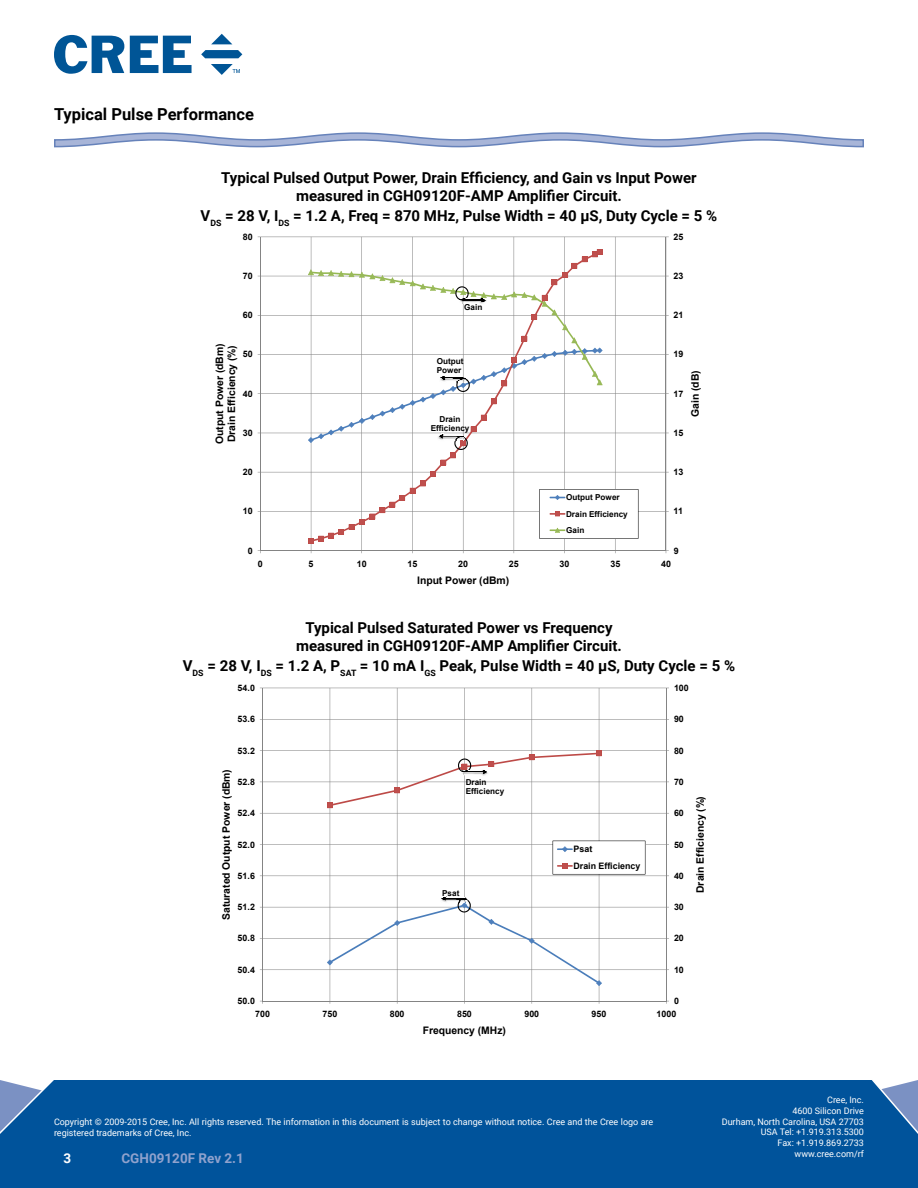
<style>
.page{position:relative;width:918px;height:1188px;background:#fff}
.page>*{position:absolute;margin:0;border:0;box-sizing:border-box;transform-origin:0 0}
.t1{font:700 16.5px "Roboto";color:#000}
.t2{font:700 15px/18px "Roboto";color:#000;text-align:center}
.t3{font:700 13.5px "Roboto";color:#90a2cd}
.t4{font:700 13.5px "Roboto";color:#fff}
.t5{font:700 10.35px/12px "Arial";color:#000}
.t6{font:700 10.2px "Arial";color:#000}
.t7{font:9px/10.8px "Roboto";color:#fff;text-align:right}
.t8{font:700 8.85px/16.8px "Arial";letter-spacing:.005em;color:#000}
.t9{font:700 8.25px/9.3px "Arial";color:#000}
.t10{font:700 8.1px/9.3px "Arial";color:#000}
</style>
<div class="page">
<div style="left:0;top:1080px;width:918px;height:108px;background:#00539b"></div>
<svg style="left:54px;top:35px;width:70px;height:39px"></svg>
<svg style="left:130px;top:36px;width:62px;height:37px"></svg>
<svg style="left:211px;top:34px;width:21px;height:10px"></svg>
<svg style="left:201px;top:50px;width:41px;height:8px"></svg>
<svg style="left:211px;top:64px;width:29px;height:10px"></svg>
<svg style="left:54px;top:132px;width:810px;height:16px"></svg>
<hr style="left:263px;top:688px;width:403px;height:1px;background:#848484">
<hr style="left:263px;top:719px;width:403px;height:1px;background:#848484">
<hr style="left:263px;top:750px;width:403px;height:1px;background:#848484">
<hr style="left:263px;top:782px;width:403px;height:1px;background:#848484">
<hr style="left:263px;top:813px;width:403px;height:1px;background:#848484">
<hr style="left:263px;top:844px;width:403px;height:1px;background:#848484">
<hr style="left:599px;top:688px;width:1px;height:160px;background:#848484">
<hr style="left:532px;top:688px;width:1px;height:160px;background:#848484">
<hr style="left:464px;top:688px;width:1px;height:160px;background:#848484">
<hr style="left:397px;top:688px;width:1px;height:160px;background:#848484">
<hr style="left:330px;top:688px;width:1px;height:160px;background:#848484">
<hr style="left:666px;top:688px;width:1px;height:160px;background:#848484">
<hr style="left:262px;top:688px;width:1px;height:160px;background:#848484">
<svg style="left:327px;top:750px;width:275px;height:58px"></svg>
<hr style="left:263px;top:970px;width:403px;height:1px;background:#848484">
<hr style="left:263px;top:938px;width:403px;height:1px;background:#848484">
<hr style="left:263px;top:907px;width:403px;height:1px;background:#848484">
<hr style="left:263px;top:876px;width:403px;height:1px;background:#848484">
<hr style="left:263px;top:848px;width:403px;height:1px;background:#848484">
<hr style="left:330px;top:848px;width:1px;height:153px;background:#848484">
<hr style="left:397px;top:848px;width:1px;height:153px;background:#848484">
<hr style="left:464px;top:848px;width:1px;height:153px;background:#848484">
<hr style="left:532px;top:848px;width:1px;height:153px;background:#848484">
<hr style="left:599px;top:848px;width:1px;height:153px;background:#848484">
<hr style="left:666px;top:848px;width:1px;height:153px;background:#848484">
<hr style="left:262px;top:848px;width:1px;height:153px;background:#848484">
<hr style="left:263px;top:1001px;width:403px;height:1px;background:#848484">
<svg style="left:553px;top:841px;width:92px;height:34px"></svg>
<svg style="left:327px;top:896px;width:275px;height:90px"></svg>
<hr style="left:260px;top:237px;width:406px;height:1px;background:#848484">
<hr style="left:260px;top:276px;width:406px;height:1px;background:#848484">
<hr style="left:260px;top:315px;width:406px;height:1px;background:#848484">
<hr style="left:260px;top:354px;width:406px;height:1px;background:#848484">
<hr style="left:260px;top:393px;width:406px;height:1px;background:#848484">
<hr style="left:615px;top:237px;width:1px;height:160px;background:#848484">
<hr style="left:564px;top:237px;width:1px;height:160px;background:#848484">
<hr style="left:514px;top:237px;width:1px;height:160px;background:#848484">
<hr style="left:463px;top:237px;width:1px;height:160px;background:#848484">
<hr style="left:412px;top:237px;width:1px;height:160px;background:#848484">
<hr style="left:361px;top:237px;width:1px;height:160px;background:#848484">
<hr style="left:311px;top:237px;width:1px;height:160px;background:#848484">
<hr style="left:666px;top:237px;width:1px;height:160px;background:#848484">
<hr style="left:260px;top:237px;width:1px;height:160px;background:#848484">
<hr style="left:260px;top:511px;width:406px;height:1px;background:#848484">
<hr style="left:260px;top:472px;width:406px;height:1px;background:#848484">
<hr style="left:260px;top:433px;width:406px;height:1px;background:#848484">
<hr style="left:260px;top:397px;width:406px;height:1px;background:#848484">
<hr style="left:311px;top:397px;width:1px;height:154px;background:#848484">
<hr style="left:361px;top:397px;width:1px;height:154px;background:#848484">
<hr style="left:412px;top:397px;width:1px;height:154px;background:#848484">
<hr style="left:463px;top:397px;width:1px;height:154px;background:#848484">
<hr style="left:514px;top:397px;width:1px;height:154px;background:#848484">
<hr style="left:564px;top:397px;width:1px;height:154px;background:#848484">
<hr style="left:615px;top:397px;width:1px;height:154px;background:#848484">
<hr style="left:666px;top:397px;width:1px;height:154px;background:#848484">
<hr style="left:260px;top:397px;width:1px;height:154px;background:#848484">
<hr style="left:260px;top:550px;width:406px;height:1px;background:#848484">
<svg style="left:308px;top:249px;width:330px;height:295px"></svg>
<p class="t1" style="left:54px;top:107px;width:201px">Typical Pulse Performance</p>
<p class="t2" style="left:221px;top:168px;width:477px">Typical Pulsed Output Power, Drain Efficiency, and Gain vs Input Power measured in CGH09120F-AMP Amplifier Circuit.</p>
<p class="t2" style="left:201px;top:208px;width:518px">V<sub>DS</sub> = 28 V, I<sub>DS</sub> = 1.2 A, Freq = 870 MHz, Pulse Width = 40 μS, Duty Cycle = 5 %</p>
<p class="t8" style="left:243px;top:229px;width:11px">80</p>
<p class="t8" style="left:674px;top:229px;width:11px">25</p>
<p class="t8" style="left:243px;top:268px;width:11px">70</p>
<p class="t8" style="left:243px;top:308px;width:11px">60</p>
<p class="t9" style="left:464px;top:303px;width:20px">Gain</p>
<p class="t8" style="left:674px;top:268px;width:11px">23</p>
<p class="t8" style="left:674px;top:308px;width:11px">21</p>
<p class="t5" style="left:214px;top:444px;width:102px;rotate:-90deg">Output Power (dBm)<br>Drain Efficiency (%)</p>
<p class="t8" style="left:243px;top:347px;width:11px">50</p>
<p class="t8" style="left:243px;top:386px;width:11px">40</p>
<p class="t8" style="left:243px;top:425px;width:11px">30</p>
<p class="t9" style="left:437px;top:357px;width:28px">Output<br>Power</p>
<p class="t9" style="left:431px;top:415px;width:40px;text-align:center">Drain<br>Efficiency</p>
<p class="t8" style="left:674px;top:347px;width:11px">19</p>
<p class="t8" style="left:674px;top:386px;width:11px">17</p>
<p class="t8" style="left:674px;top:425px;width:11px">15</p>
<p class="t5" style="left:690px;top:417px;width:48px;rotate:-90deg">Gain (dB)</p>
<p class="t8" style="left:243px;top:464px;width:11px">20</p>
<p class="t8" style="left:674px;top:464px;width:11px">13</p>
<p class="t8" style="left:243px;top:504px;width:11px">10</p>
<p class="t9" style="left:566px;top:490px;width:63px;line-height:16.4px">Output Power<br>Drain Efficiency<br>Gain</p>
<p class="t8" style="left:674px;top:504px;width:11px">11</p>
<p class="t8" style="left:248px;top:543px;width:6px">0</p>
<p class="t8" style="left:674px;top:543px;width:6px">9</p>
<p class="t8" style="left:258px;top:556px;width:6px">0</p>
<p class="t8" style="left:309px;top:556px;width:6px">5</p>
<p class="t8" style="left:357px;top:556px;width:11px">10</p>
<p class="t8" style="left:407px;top:556px;width:11px">15</p>
<p class="t8" style="left:458px;top:556px;width:11px">20</p>
<p class="t8" style="left:509px;top:556px;width:11px">25</p>
<p class="t8" style="left:560px;top:556px;width:11px">30</p>
<p class="t8" style="left:610px;top:556px;width:11px">35</p>
<p class="t8" style="left:661px;top:556px;width:11px">40</p>
<p class="t5" style="left:417px;top:575px;width:94px">Input Power (dBm)</p>
<p class="t2" style="left:296px;top:620px;width:327px">Typical Pulsed Saturated Power vs Frequency measured in CGH09120F-AMP Amplifier Circuit.</p>
<p class="t2" style="left:183px;top:658px;width:554px">V<sub>DS</sub> = 28 V, I<sub>DS</sub> = 1.2 A, P<sub>SAT</sub> = 10 mA I<sub>GS</sub> Peak, Pulse Width = 40 μS, Duty Cycle = 5 %</p>
<p class="t8" style="left:238px;top:680px;width:19px">54.0</p>
<p class="t8" style="left:674px;top:680px;width:16px">100</p>
<p class="t8" style="left:238px;top:712px;width:19px">53.6</p>
<p class="t8" style="left:674px;top:712px;width:11px">90</p>
<p class="t8" style="left:238px;top:743px;width:19px">53.2</p>
<p class="t8" style="left:674px;top:743px;width:11px">80</p>
<p class="t6" style="left:222px;top:920px;width:153px;rotate:-90deg">Saturated Output Power (dBm)</p>
<p class="t10" style="left:466px;top:778px;width:40px">Drain<br>Efficiency</p>
<p class="t8" style="left:238px;top:774px;width:19px">52.8</p>
<p class="t8" style="left:238px;top:806px;width:19px">52.4</p>
<p class="t8" style="left:238px;top:837px;width:19px">52.0</p>
<p class="t8" style="left:238px;top:868px;width:19px">51.6</p>
<p class="t10" style="left:442px;top:889px;width:19px">Psat</p>
<p class="t8" style="left:238px;top:899px;width:19px">51.2</p>
<p class="t8" style="left:574px;top:842px;width:69px">Psat<br>Drain Efficiency</p>
<p class="t8" style="left:674px;top:774px;width:11px">70</p>
<p class="t8" style="left:674px;top:806px;width:11px">60</p>
<p class="t8" style="left:674px;top:837px;width:11px">50</p>
<p class="t8" style="left:674px;top:868px;width:11px">40</p>
<p class="t8" style="left:674px;top:899px;width:11px">30</p>
<p class="t6" style="left:697px;top:893px;width:98px;rotate:-90deg">Drain Efficiency (%)</p>
<p class="t8" style="left:238px;top:931px;width:19px">50.8</p>
<p class="t8" style="left:674px;top:931px;width:11px">20</p>
<p class="t8" style="left:238px;top:962px;width:19px">50.4</p>
<p class="t8" style="left:674px;top:962px;width:11px">10</p>
<p class="t8" style="left:238px;top:993px;width:19px">50.0</p>
<p class="t8" style="left:674px;top:993px;width:6px">0</p>
<p class="t8" style="left:255px;top:1006px;width:16px">700</p>
<p class="t8" style="left:322px;top:1006px;width:16px">750</p>
<p class="t8" style="left:390px;top:1006px;width:16px">800</p>
<p class="t8" style="left:457px;top:1006px;width:16px">850</p>
<p class="t8" style="left:524px;top:1006px;width:16px">900</p>
<p class="t8" style="left:592px;top:1006px;width:16px">950</p>
<p class="t8" style="left:656px;top:1006px;width:21px">1000</p>
<p class="t5" style="left:423px;top:1025px;width:85px">Frequency (MHz)</p>
<p class="t7" style="left:54px;top:1117px;width:601px;text-align:left">Copyright © 2009-2015 Cree, Inc. All rights reserved. The information in this document is subject to change without notice. Cree and the Cree logo are registered trademarks of Cree, Inc.</p>
<p class="t4" style="left:64px;top:1152px;width:9px">3</p>
<p class="t3" style="left:122px;top:1152px;width:124px">CGH09120F Rev 2.1</p>
<p class="t7" style="left:722px;top:1095px;width:144px">Cree, Inc.<br>4600 Silicon Drive<br>Durham, North Carolina, USA 27703<br>USA Tel: +1.919.313.5300<br>Fax: +1.919.869.2733 www.cree.com/rf</p>
</div>
